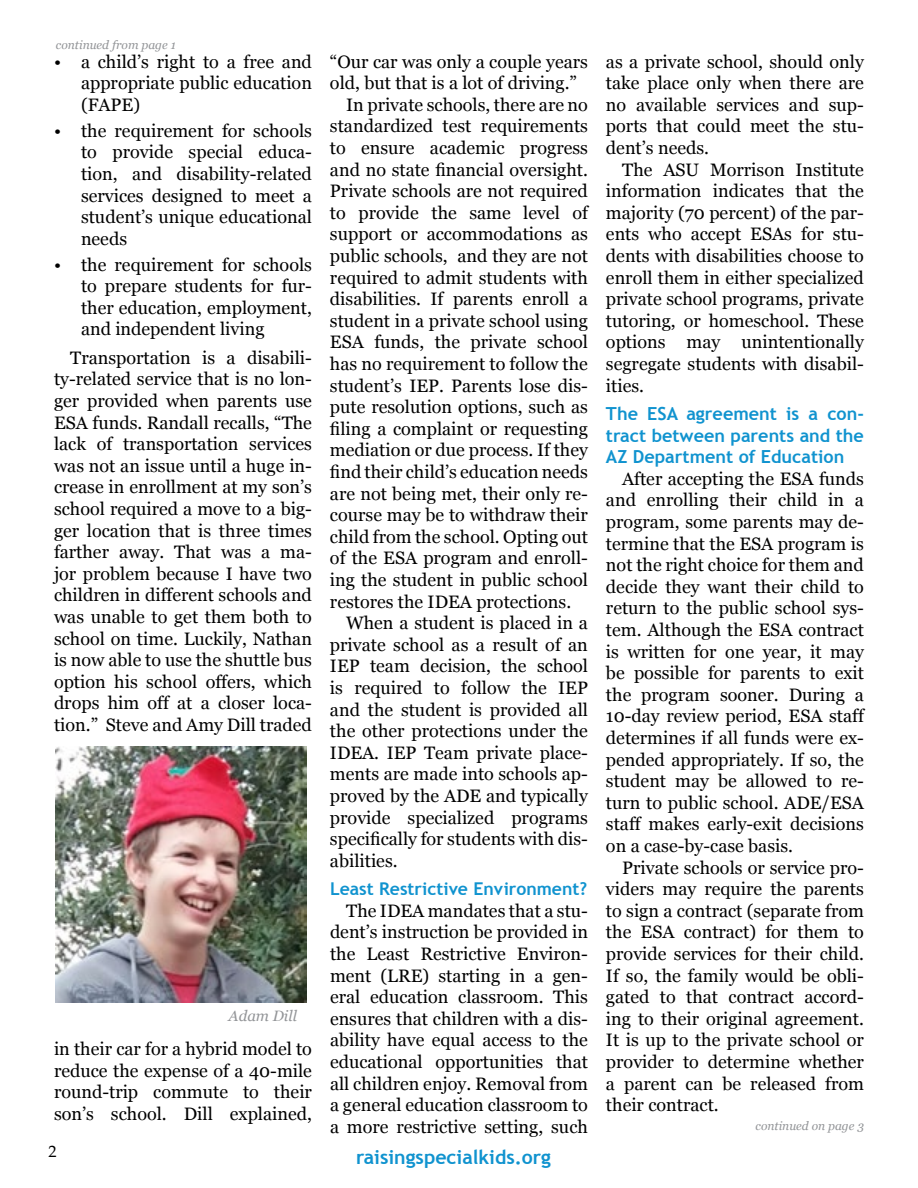
<style>
.page{position:relative;width:918px;height:1188px;background:#fff}
.page>*{position:absolute;margin:0;border:0;box-sizing:border-box;transform-origin:0 0}
.t1{font:700 19.5px "Trebuchet MS";color:#1093cf}
.t2{font:18px/21.6px "Georgia";color:#000;text-align:justify}
.t3{font:700 18px/21.6px "Trebuchet MS";color:#1093cf;text-align:justify}
.t4{font:700 17.7px "Trebuchet MS";color:#1093cf}
.t5{font:16.5px "Palatino Linotype";color:#000}
.t6{font:italic 15px "Georgia";color:#939598}
.t7{font:italic 12px "Georgia";color:#939598}
</style>
<div class="page">
<img style="left:55px;top:747px;width:251px;height:256px">
<p class="t7" style="left:56px;top:37px;width:121px">continued from page 1</p>
<p class="t2" style="left:81px;top:51px;width:232px;text-indent:-27px">• a child’s right to a free and appropriate public education (FAPE)</p>
<p class="t2" style="left:81px;top:120px;width:232px;text-indent:-27px">• the requirement for schools to provide special educa&shy;tion, and disability-related services designed to meet a student’s unique educational needs</p>
<p class="t2" style="left:81px;top:254px;width:232px;text-indent:-27px">• the requirement for schools to prepare students for fur&shy;ther education, employment, and independent living</p>
<p class="t2" style="left:54px;top:347px;width:260px;text-indent:16px">Transportation is a disabili&shy;ty-related service that is no lon&shy;ger provided when parents use ESA funds. Randall recalls, “The lack of transportation services was not an issue until a huge in&shy;crease in enrollment at my son’s school required a move to a big&shy;ger location that is three times farther away. That was a ma&shy;jor problem because I have two children in different schools and was unable to get them both to school on time. Luckily, Nathan is now able to use the shuttle bus option his school offers, which drops him off at a closer loca&shy;tion.” Steve and Amy Dill traded</p>
<p class="t6" style="left:229px;top:1006px;width:70px">Adam Dill</p>
<p class="t2" style="left:54px;top:1038px;width:259px">in their car for a hybrid model to reduce the expense of a 40-mile round-trip commute to their son’s school. Dill explained,</p>
<p class="t2" style="left:330px;top:51px;width:259px">“Our car was only a couple years</p>
<p class="t2" style="left:330px;top:73px;width:248px">old, but that is a lot of driving.”</p>
<p class="t2" style="left:346px;top:94px;width:243px">In private schools, there are no</p>
<p class="t2" style="left:330px;top:116px;width:259px">standardized test requirements</p>
<p class="t2" style="left:330px;top:137px;width:259px">to ensure academic progress</p>
<p class="t2" style="left:330px;top:159px;width:260px">and no state financial oversight.</p>
<p class="t2" style="left:330px;top:181px;width:259px">Private schools are not required</p>
<p class="t2" style="left:330px;top:202px;width:259px">to provide the same level of</p>
<p class="t2" style="left:330px;top:224px;width:259px">support or accommodations as</p>
<p class="t2" style="left:330px;top:245px;width:259px">public schools, and they are not</p>
<p class="t2" style="left:330px;top:267px;width:259px">required to admit students with</p>
<p class="t2" style="left:330px;top:289px;width:259px">disabilities. If parents enroll a</p>
<p class="t2" style="left:330px;top:310px;width:260px">student in a private school using</p>
<p class="t2" style="left:330px;top:332px;width:259px">ESA funds, the private school</p>
<p class="t2" style="left:330px;top:353px;width:259px">has no requirement to follow the</p>
<p class="t2" style="left:330px;top:375px;width:259px">student’s IEP. Parents lose dis-</p>
<p class="t2" style="left:330px;top:397px;width:259px">pute resolution options, such as</p>
<p class="t2" style="left:330px;top:418px;width:259px">filing a complaint or requesting</p>
<p class="t2" style="left:330px;top:440px;width:259px">mediation or due process. If they</p>
<p class="t2" style="left:330px;top:461px;width:259px">find their child’s education needs</p>
<p class="t2" style="left:330px;top:483px;width:259px">are not being met, their only re-</p>
<p class="t2" style="left:330px;top:505px;width:259px">course may be to withdraw their</p>
<p class="t2" style="left:330px;top:526px;width:259px">child from the school. Opting out</p>
<p class="t2" style="left:330px;top:548px;width:259px">of the ESA program and enroll-</p>
<p class="t2" style="left:330px;top:569px;width:259px">ing the student in public school</p>
<p class="t2" style="left:330px;top:591px;width:243px">restores the IDEA protections.</p>
<p class="t2" style="left:346px;top:613px;width:243px">When a student is placed in a</p>
<p class="t2" style="left:330px;top:634px;width:259px">private school as a result of an</p>
<p class="t2" style="left:330px;top:656px;width:259px">IEP team decision, the school</p>
<p class="t2" style="left:330px;top:677px;width:260px">is required to follow the IEP</p>
<p class="t2" style="left:330px;top:699px;width:259px">and the student is provided all</p>
<p class="t2" style="left:330px;top:721px;width:259px">the other protections under the</p>
<p class="t2" style="left:330px;top:742px;width:259px">IDEA. IEP Team private place-</p>
<p class="t2" style="left:330px;top:764px;width:259px">ments are made into schools ap-</p>
<p class="t2" style="left:330px;top:785px;width:259px">proved by the ADE and typically</p>
<p class="t2" style="left:330px;top:807px;width:259px">provide specialized programs</p>
<p class="t2" style="left:330px;top:829px;width:259px">specifically for students with dis-</p>
<p class="t2" style="left:330px;top:850px;width:69px">abilities.</p>
<p class="t4" style="left:330px;top:878px;width:259px">Least Restrictive Environment?</p>
<p class="t2" style="left:330px;top:900px;width:260px;text-indent:16px">The IDEA mandates that a stu&shy;dent’s instruction be provided in the Least Restrictive Environ&shy;ment (LRE) starting in a gen&shy;eral education classroom. This ensures that children with a dis&shy;ability have equal access to the educational opportunities that all children enjoy. Removal from a general education classroom to a more restrictive setting, such</p>
<p class="t5" style="left:48px;top:1140px;width:10px">2</p>
<p class="t1" style="left:356px;top:1145px;width:196px">raisingspecialkids.org</p>
<p class="t2" style="left:606px;top:51px;width:259px">as a private school, should only take place only when there are no available services and sup&shy;ports that could meet the stu&shy;dent’s needs.</p>
<p class="t2" style="left:606px;top:159px;width:259px;text-indent:16px">The ASU Morrison Institute information indicates that the majority (70 percent) of the par&shy;ents who accept ESAs for stu&shy;dents with disabilities choose to enroll them in either specialized private school programs, private tutoring, or homeschool. These options may unintentionally segregate students with disabil&shy;ities.</p>
<p class="t3" style="left:606px;top:403px;width:259px">The ESA agreement is a con&shy;tract between parents and the AZ Department of Education</p>
<p class="t2" style="left:606px;top:468px;width:260px;text-indent:16px">After accepting the ESA funds and enrolling their child in a program, some parents may de&shy;termine that the ESA program is not the right choice for them and decide they want their child to return to the public school sys&shy;tem. Although the ESA contract is written for one year, it may be possible for parents to exit the program sooner. During a 10-day review period, ESA staff determines if all funds were ex&shy;pended appropriately. If so, the student may be allowed to re&shy;turn to public school. ADE/ESA staff makes early-exit decisions on a case-by-case basis.</p>
<p class="t2" style="left:606px;top:857px;width:260px;text-indent:16px">Private schools or service pro&shy;viders may require the parents to sign a contract (separate from the ESA contract) for them to provide services for their child.<br>If so, the family would be obli&shy;gated to that contract accord&shy;ing to their original agreement.<br>It is up to the private school or provider to determine whether a parent can be released from their contract.</p>
<p class="t7" style="left:756px;top:1118px;width:110px">continued on page 3</p>
</div>
